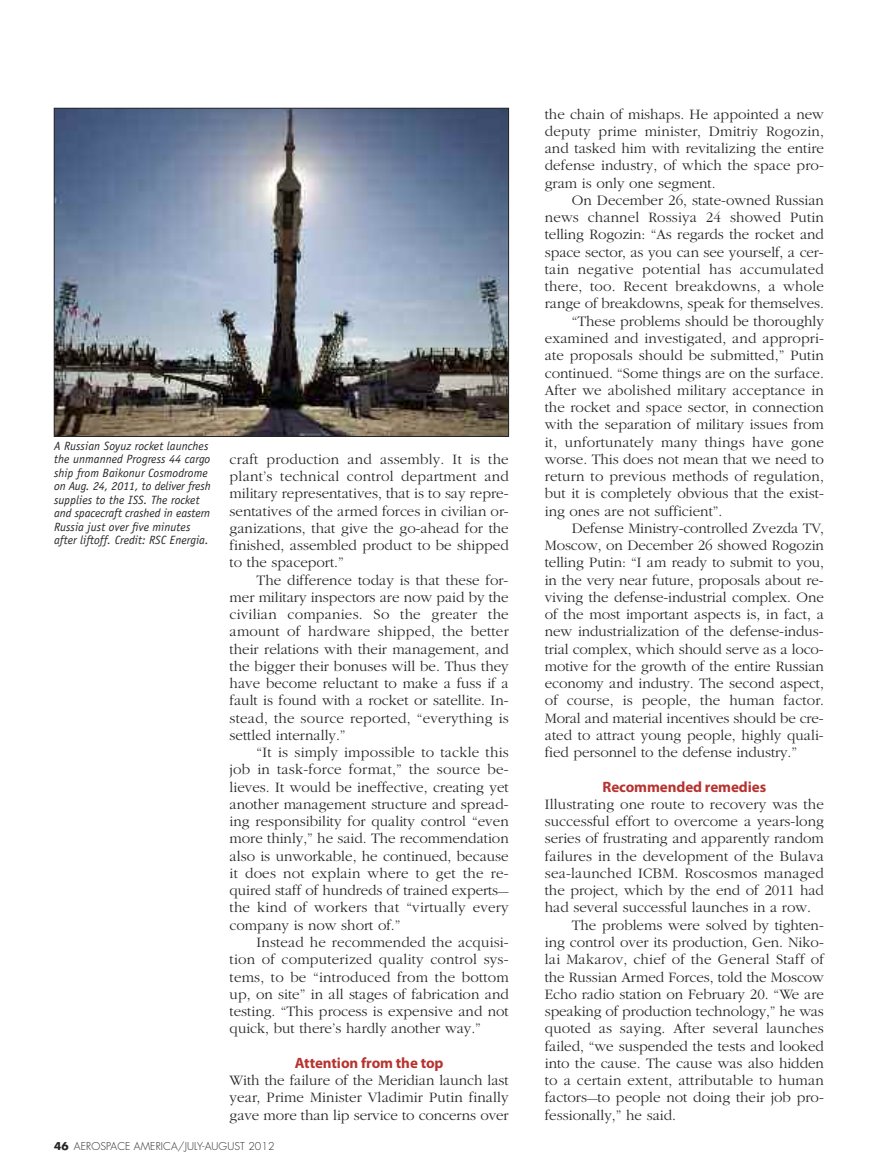
<style>
.page{position:relative;width:878px;height:1175px;background:#fff}
.page>*{position:absolute;margin:0;border:0;box-sizing:border-box;transform-origin:0 0}
.t1{font:300 15px/17.2px "Garamond";color:#272627;text-align:justify}
.t2{font:700 15px "Myriad Pro";letter-spacing:-.005em;color:#b7332f}
.t3{font:300 15px "Garamond";letter-spacing:.02em;color:#272627}
.t4{font:italic 12px/13.5px "Officina Sans Std";letter-spacing:.005em;color:#272627}
.t5{font:300 10.5px "Futura";letter-spacing:.01em;color:#272627}
.s1{font-size:10.5px}
.s2{font-weight:700}
</style>
<div class="page">
<img style="left:56px;top:110px;width:450px;height:324px">
<div style="left:54px;top:108px;width:454px;height:328px;border:1px solid #272627"></div>
<p class="t4" style="left:54px;top:440px;width:158px">A Russian Soyuz rocket launches the unmanned Progress 44 cargo ship from Baikonur Cosmodrome on Aug. 24, 2011, to deliver fresh supplies to the ISS. The rocket and spacecraft crashed in eastern<br>Russia just over five minutes after liftoff. Credit: RSC Energia.</p>
<p class="t1" style="left:230px;top:450px;width:281px">craft production and assembly. It is the plant’s technical control department and military representatives, that is to say repre&shy;sentatives of the armed forces in civilian or&shy;ganizations, that give the go-ahead for the finished, assembled product to be shipped to the spaceport.”</p>
<p class="t1" style="left:230px;top:571px;width:281px;text-indent:27px">The difference today is that these for&shy;mer military inspectors are now paid by the civilian companies. So the greater the amount of hardware shipped, the better their relations with their management, and the bigger their bonuses will be. Thus they have become reluctant to make a fuss if a fault is found with a rocket or satellite. In&shy;stead, the source reported, “everything is settled internally.”</p>
<p class="t1" style="left:229px;top:743px;width:281px;text-indent:27px">“It is simply impossible to tackle this job in task-force format,” the source be&shy;lieves. It would be ineffective, creating yet another management structure and spread&shy;ing responsibility for quality control “even more thinly,” he said. The recommendation also is unworkable, he continued, because it does not explain where to get the re&shy;quired staff of hundreds of trained experts<span class="s1">— </span>the kind of workers that “virtually every company is now short of.”</p>
<p class="t1" style="left:230px;top:933px;width:281px;text-indent:27px">Instead he recommended the acquisi&shy;tion of computerized quality control sys&shy;tems, to be “introduced from the bottom up, on site” in all stages of fabrication and testing. “This process is expensive and not quick, but there’s hardly another way.”</p>
<p class="t2" style="left:295px;top:1057px;width:150px">Attention from the top</p>
<p class="t1" style="left:229px;top:1071px;width:281px">With the failure of the Meridian launch last year, Prime Minister Vladimir Putin finally gave more than lip service to concerns over</p>
<p class="t5" style="left:54px;top:1141px;width:222px"><span class="s2">46</span> AEROSPACE AMERICA/JULY-AUGUST 2012</p>
<p class="t1" style="left:544px;top:105px;width:281px">the chain of mishaps. He appointed a new deputy prime minister, Dmitriy Rogozin, and tasked him with revitalizing the entire defense industry, of which the space pro&shy;gram is only one segment.</p>
<p class="t1" style="left:572px;top:191px;width:254px">On December 26, state-owned Russian</p>
<p class="t1" style="left:545px;top:208px;width:281px">news channel Rossiya 24 showed Putin</p>
<p class="t1" style="left:545px;top:226px;width:281px">telling Rogozin: “As regards the rocket and</p>
<p class="t1" style="left:545px;top:243px;width:280px">space sector, as you can see yourself, a cer-</p>
<p class="t3" style="left:545px;top:260px;width:281px">tain negative potential has accumulated</p>
<p class="t1" style="left:544px;top:277px;width:281px">there, too. Recent breakdowns, a whole</p>
<p class="t1" style="left:544px;top:295px;width:281px">range of breakdowns, speak for themselves.</p>
<p class="t1" style="left:572px;top:312px;width:254px">“These problems should be thoroughly</p>
<p class="t1" style="left:545px;top:329px;width:280px">examined and investigated, and appropri-</p>
<p class="t1" style="left:545px;top:346px;width:281px">ate proposals should be submitted,” Putin</p>
<p class="t1" style="left:545px;top:364px;width:281px">continued. “Some things are on the surface.</p>
<p class="t1" style="left:545px;top:381px;width:281px">After we abolished military acceptance in</p>
<p class="t1" style="left:545px;top:398px;width:281px">the rocket and space sector, in connection</p>
<p class="t1" style="left:545px;top:415px;width:281px">with the separation of military issues from</p>
<p class="t1" style="left:545px;top:433px;width:281px">it, unfortunately many things have gone</p>
<p class="t1" style="left:545px;top:450px;width:281px">worse. This does not mean that we need to</p>
<p class="t1" style="left:545px;top:467px;width:281px">return to previous methods of regulation,</p>
<p class="t1" style="left:545px;top:484px;width:280px">but it is completely obvious that the exist-</p>
<p class="t1" style="left:545px;top:502px;width:179px">ing ones are not sufficient”.</p>
<p class="t1" style="left:572px;top:519px;width:254px">Defense Ministry-controlled Zvezda TV,</p>
<p class="t1" style="left:545px;top:536px;width:281px">Moscow, on December 26 showed Rogozin</p>
<p class="t1" style="left:545px;top:553px;width:281px">telling Putin: “I am ready to submit to you,</p>
<p class="t1" style="left:545px;top:571px;width:280px">in the very near future, proposals about re-</p>
<p class="t1" style="left:545px;top:588px;width:280px">viving the defense-industrial complex. One</p>
<p class="t1" style="left:545px;top:605px;width:281px">of the most important aspects is, in fact, a</p>
<p class="t1" style="left:545px;top:622px;width:280px">new industrialization of the defense-indus-</p>
<p class="t1" style="left:545px;top:640px;width:280px">trial complex, which should serve as a loco-</p>
<p class="t1" style="left:545px;top:657px;width:281px">motive for the growth of the entire Russian</p>
<p class="t1" style="left:545px;top:674px;width:281px">economy and industry. The second aspect,</p>
<p class="t1" style="left:545px;top:691px;width:281px">of course, is people, the human factor.</p>
<p class="t1" style="left:545px;top:709px;width:280px">Moral and material incentives should be cre-</p>
<p class="t1" style="left:545px;top:726px;width:280px">ated to attract young people, highly quali-</p>
<p class="t1" style="left:545px;top:743px;width:254px">fied personnel to the defense industry.”</p>
<p class="t2" style="left:602px;top:781px;width:165px">Recommended remedies</p>
<p class="t1" style="left:544px;top:795px;width:280px">Illustrating one route to recovery was the</p>
<p class="t1" style="left:544px;top:812px;width:280px">successful effort to overcome a years-long</p>
<p class="t1" style="left:544px;top:829px;width:281px">series of frustrating and apparently random</p>
<p class="t1" style="left:544px;top:847px;width:281px">failures in the development of the Bulava</p>
<p class="t1" style="left:545px;top:864px;width:281px">sea-launched ICBM. Roscosmos managed</p>
<p class="t1" style="left:544px;top:881px;width:281px">the project, which by the end of 2011 had</p>
<p class="t1" style="left:545px;top:898px;width:268px">had several successful launches in a row.</p>
<p class="t1" style="left:572px;top:916px;width:253px">The problems were solved by tighten-</p>
<p class="t1" style="left:545px;top:933px;width:280px">ing control over its production, Gen. Niko-</p>
<p class="t1" style="left:545px;top:950px;width:281px">lai Makarov, chief of the General Staff of</p>
<p class="t1" style="left:545px;top:967px;width:281px">the Russian Armed Forces, told the Moscow</p>
<p class="t1" style="left:545px;top:985px;width:281px">Echo radio station on February 20. “We are</p>
<p class="t1" style="left:545px;top:1002px;width:281px">speaking of production technology,” he was</p>
<p class="t1" style="left:545px;top:1019px;width:281px">quoted as saying. After several launches</p>
<p class="t1" style="left:545px;top:1036px;width:281px">failed, “we suspended the tests and looked</p>
<p class="t1" style="left:545px;top:1054px;width:281px">into the cause. The cause was also hidden</p>
<p class="t1" style="left:545px;top:1071px;width:281px">to a certain extent, attributable to human</p>
<p class="t1" style="left:545px;top:1088px;width:280px">factors<span class="s1">—</span>to people not doing their job pro-</p>
<p class="t1" style="left:544px;top:1105px;width:133px">fessionally,” he said.</p>
</div>
